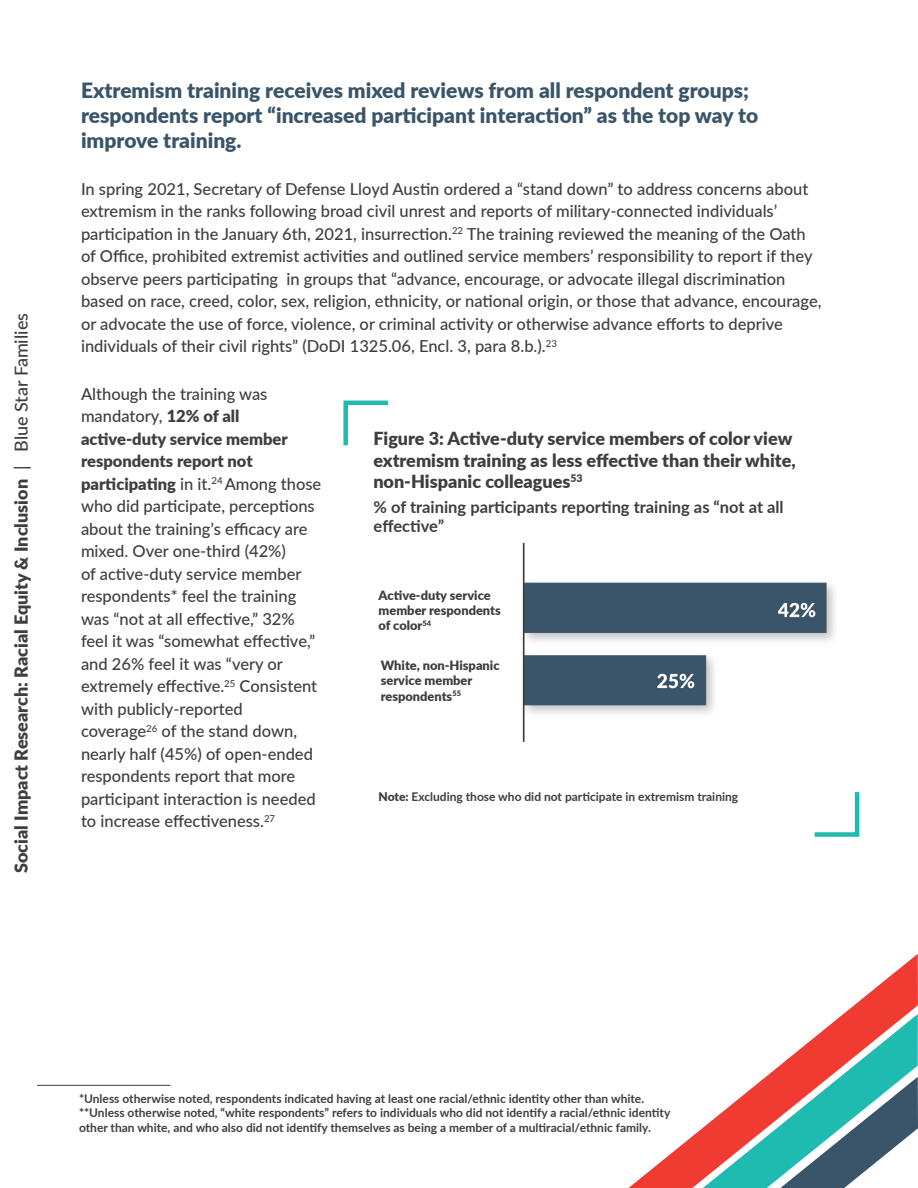
<style>
.page{position:relative;width:918px;height:1188px;background:#fff}
.page>*{position:absolute;margin:0;border:0;box-sizing:border-box;transform-origin:0 0}
.t1{font:900 21px/25.2px "Lato";color:#3a5469}
.t2{font:900 18px/21.6px "Lato";color:#3e3e3f}
.t3{font:500 16.5px/22.5px "Lato";color:#3e3e3f}
.t4{font:700 16.5px/19.8px "Lato";color:#3e3e3f}
.t5{font:900 12.75px/15.5px "Lato";color:#3e3e3f}
.t6{font:700 12px/14.4px "Lato";color:#3e3e3f}
.s1{font-weight:500}
.s2{font-weight:900}
</style>
<div class="page">
<hr style="left:37px;top:1085px;width:133px;height:1px;background:#3e3e3f">
<svg style="left:628px;top:954px;width:290px;height:234px"></svg>
<svg style="left:653px;top:1014px;width:265px;height:174px"></svg>
<img style="left:522px;top:542px;width:313px;height:200px">
<svg style="left:343px;top:400px;width:46px;height:46px"></svg>
<svg style="left:814px;top:792px;width:46px;height:45px"></svg>
<p class="t2" style="left:10px;top:873px;width:561px;rotate:-90deg">Social Impact Research: Racial Equity &amp; Inclusion <span class="s1">| Blue Star Families</span></p>
<p class="t1" style="left:81px;top:76px;width:679px">Extremism training receives mixed reviews from all respondent groups; respondents report “increased participant interaction” as the top way to improve training.</p>
<p class="t3" style="left:81px;top:177px;width:742px">In spring 2021, Secretary of Defense Lloyd Austin ordered a “stand down” to address concerns about extremism in the ranks following broad civil unrest and reports of military-connected individuals’ participation in the January 6th, 2021, insurrection.<sup>22</sup> The training reviewed the meaning of the Oath of Office, prohibited extremist activities and outlined service members’ responsibility to report if they observe peers participating in groups that “advance, encourage, or advocate illegal discrimination based on race, creed, color, sex, religion, ethnicity, or national origin, or those that advance, encourage, or advocate the use of force, violence, or criminal activity or otherwise advance efforts to deprive individuals of their civil rights” (DoDI 1325.06, Encl. 3, para 8.b.).<sup>23</sup></p>
<p class="t3" style="left:81px;top:382px;width:242px">Although the training was mandatory, <span class="s2">12% of all active-duty service member respondents report not participating</span> in it.<sup>24</sup> Among those who did participate, perceptions about the training’s efficacy are mixed. Over one-third (42%)<br>of active-duty service member respondents* feel the training was “not at all effective,” 32% feel it was “somewhat effective,” and 26% feel it was “very or extremely effective.<sup>25</sup> Consistent with publicly-reported coverage<sup>26</sup> of the stand down, nearly half (45%) of open-ended respondents report that more participant interaction is needed to increase effectiveness.<sup>27</sup></p>
<p class="t2" style="left:373px;top:427px;width:424px">Figure 3: Active-duty service members of color view extremism training as less effective than their white, non-Hispanic colleagues<sup>53</sup></p>
<p class="t4" style="left:374px;top:496px;width:412px">% of training participants reporting training as “not at all effective”</p>
<p class="t5" style="left:379px;top:587px;width:124px">Active-duty service member respondents of color<sup>54</sup></p>
<p class="t5" style="left:381px;top:657px;width:120px">White, non-Hispanic service member respondents<sup>55</sup></p>
<p class="t6" style="left:379px;top:789px;width:361px"><span class="s2">Note:</span> Excluding those who did not participate in extremism training</p>
<p class="t6" style="left:79px;top:1091px;width:593px">*Unless otherwise noted, respondents indicated having at least one racial/ethnic identity other than white. **Unless otherwise noted, “white respondents” refers to individuals who did not identify a racial/ethnic identity other than white, and who also did not identify themselves as being a member of a multiracial/ethnic family.</p>
</div>
